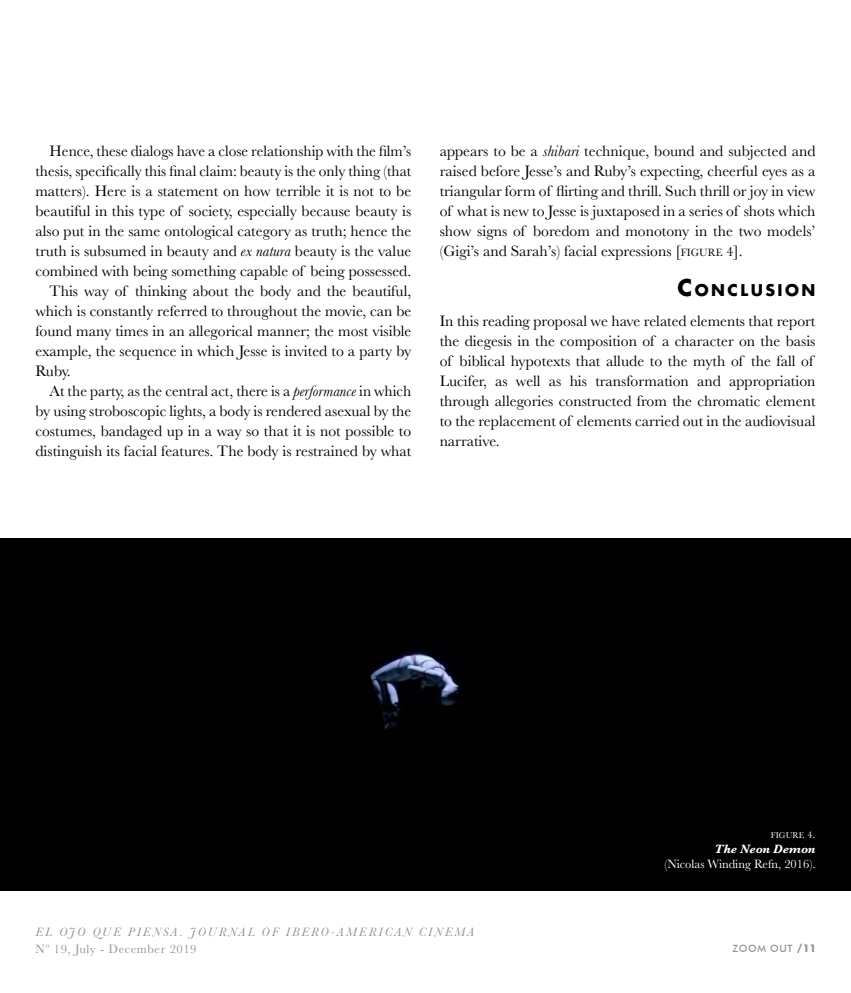
<style>
.page{position:relative;width:851px;height:993px;background:#fff}
.page>*{position:absolute;margin:0;border:0;box-sizing:border-box;transform-origin:0 0}
.t1{font:700 15.75px "Futura Std";letter-spacing:.155em;color:#000}
.t2{font:15.62px/20px "Baskerville";color:#000;text-align:justify}
.t3{font:italic 12.5px "Baskerville";letter-spacing:.16em;color:#969199}
.t4{font:12.5px "Baskerville";color:#fff}
.t5{font:12.5px "Baskerville";letter-spacing:.05em;color:#969199}
.t6{font:italic 700 12.5px "Baskerville";color:#fff}
.t7{font:500 10px "Futura BT";letter-spacing:.06em;color:#969199}
.t8{font:8.75px "Baskerville";color:#fff}
.s1{font-style:italic}
.s2{font-size:11px}
.s3{font-size:13.75px}
.s4{font-size:22.5px}
.s5{font-size:10px}
.s6{font-size:12.5px}
.s7{font-family:"Futura Std";font-weight:700}
</style>
<div class="page">
<div style="left:0;top:538px;width:850px;height:351px;background:#010101"></div>
<p class="t2" style="left:50px;top:141px;width:363px">Hence, these dialogs have a close relationship with the film’s</p>
<p class="t2" style="left:35px;top:161px;width:377px">thesis, specifically this final claim: beauty is the only thing (that</p>
<p class="t2" style="left:35px;top:181px;width:377px">matters). Here is a statement on how terrible it is not to be</p>
<p class="t2" style="left:35px;top:201px;width:377px">beautiful in this type of society, especially because beauty is</p>
<p class="t2" style="left:35px;top:221px;width:377px">also put in the same ontological category as truth; hence the</p>
<p class="t2" style="left:35px;top:241px;width:377px">truth is subsumed in beauty and <span class="s1">ex natura</span> beauty is the value</p>
<p class="t2" style="left:35px;top:261px;width:377px">combined with being something capable of being possessed.</p>
<p class="t2" style="left:50px;top:281px;width:363px">This way of thinking about the body and the beautiful,</p>
<p class="t2" style="left:35px;top:301px;width:377px">which is constantly referred to throughout the movie, can be</p>
<p class="t2" style="left:35px;top:321px;width:377px">found many times in an allegorical manner; the most visible</p>
<p class="t2" style="left:35px;top:341px;width:377px">example, the sequence in which Jesse is invited to a party by</p>
<p class="t2" style="left:35px;top:361px;width:37px">Ruby.</p>
<p class="t2" style="left:50px;top:381px;width:363px">At the party, as the central act, there is a <span class="s1">performance</span> in which</p>
<p class="t2" style="left:35px;top:401px;width:377px">by using stroboscopic lights, a body is rendered asexual by the</p>
<p class="t2" style="left:35px;top:421px;width:377px">costumes, bandaged up in a way so that it is not possible to</p>
<p class="t2" style="left:35px;top:441px;width:377px">distinguish its facial features. The body is restrained by what</p>
<p class="t2" style="left:439px;top:141px;width:377px">appears to be a <span class="s1">shibari</span> technique, bound and subjected and raised before Jesse’s and Ruby’s expecting, cheerful eyes as a triangular form of flirting and thrill. Such thrill or joy in view of what is new to Jesse is juxtaposed in a series of shots which show signs of boredom and monotony in the two models’ (Gigi’s and Sarah’s) facial expressions [<span class="s2">FIGURE</span> <span class="s3">4</span>].</p>
<p class="t1" style="left:677px;top:279px;width:140px"><span class="s4">C</span> ONCLUSION</p>
<p class="t2" style="left:439px;top:311px;width:377px;text-align:left">In this reading proposal we have related elements that report the diegesis in the composition of a character on the basis of biblical hypotexts that allude to the myth of the fall of Lucifer, as well as his transformation and appropriation through allegories constructed from the chromatic element to the replacement of elements carried out in the audiovisual narrative.</p>
<p class="t8" style="left:770px;top:829px;width:46px">FIGURE <span class="s5">4</span><span class="s6">.</span></p>
<p class="t6" style="left:714px;top:839px;width:102px">The Neon Demon</p>
<p class="t4" style="left:664px;top:855px;width:153px">(Nicolas Winding Refn, 2016).</p>
<p class="t3" style="left:35px;top:923px;width:440px">EL OJO QUE PIENSA. JOURNAL OF IBERO-AMERICAN CINEMA</p>
<p class="t5" style="left:35px;top:940px;width:163px">Nº 19, July - December 2019</p>
<p class="t7" style="left:732px;top:941px;width:85px">ZOOM OUT <span class="s7">/11</span></p>
</div>
